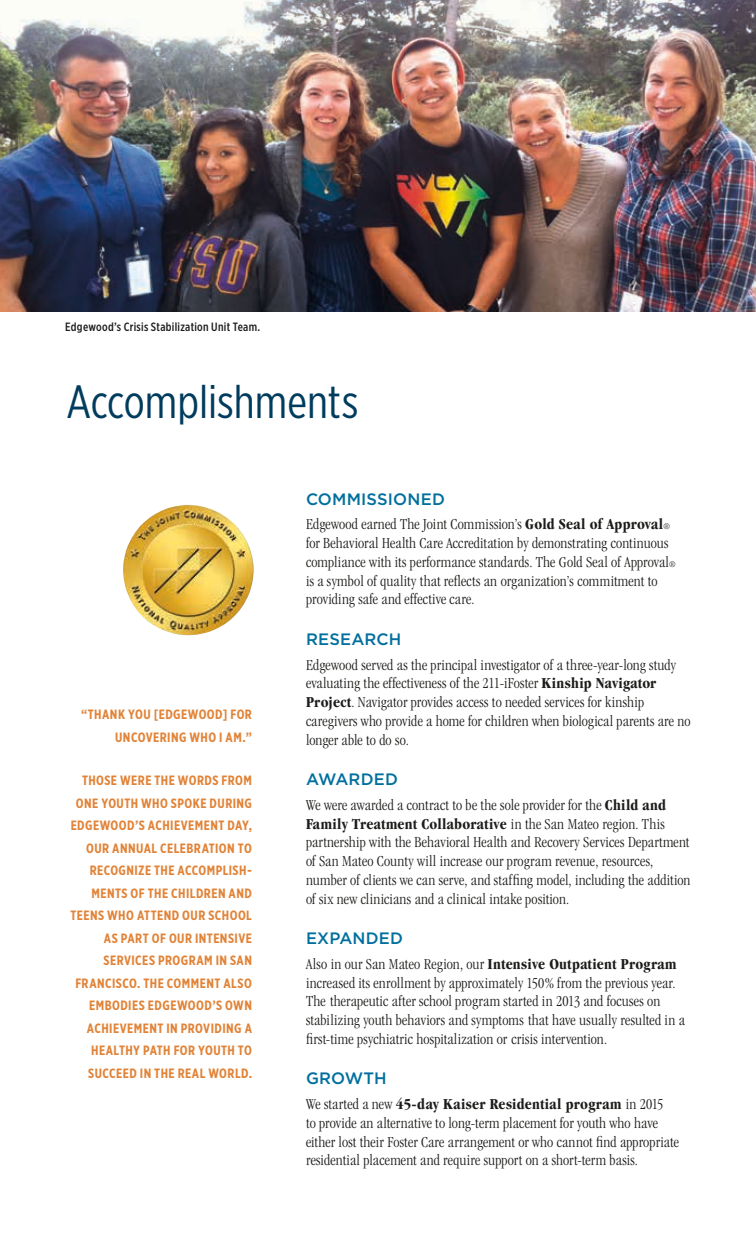
<style>
.page{position:relative;width:756px;height:1242px;background:#fff}
.page>*{position:absolute;margin:0;border:0;box-sizing:border-box;transform-origin:0 0}
.t1{font:46.5px "Gotham X Narrow";color:#003c5d}
.t2{font:500 16.5px "Gotham";letter-spacing:.01em;color:#006f9e}
.t3{font:300 condensed 15.75px/18.8px "Garamond";letter-spacing:.01em;color:#1c1c1a}
.t4{font:700 13.5px/22.5px "Gotham X Narrow";letter-spacing:.035em;color:#e18337;text-align:right}
.t5{font:500 12px "Gotham X Narrow";letter-spacing:.025em;color:#1c1c1a}
.s1{font-weight:700}
.s2{font-size:9px}
</style>
<div class="page">
<img style="left:0;top:0;width:756px;height:312px">
<img style="left:123px;top:505px;width:131px;height:130px">
<p class="t5" style="left:65px;top:319px;width:197px">Edgewood’s Crisis Stabilization Unit Team.</p>
<h1 class="t1" style="left:66px;top:374px;width:294px">Accomplishments</h1>
<p class="t4" style="left:81px;top:703px;width:172px">“THANK YOU [EDGEWOOD] FOR<br>UNCOVERING WHO I AM.”</p>
<p class="t4" style="left:70px;top:769px;width:183px">THOSE WERE THE WORDS FROM<br>ONE YOUTH WHO SPOKE DURING<br>EDGEWOOD’S ACHIEVEMENT DAY,<br>OUR ANNUAL CELEBRATION TO<br>RECOGNIZE THE ACCOMPLISH-<br>MENTS OF THE CHILDREN AND<br>TEENS WHO ATTEND OUR SCHOOL<br>AS PART OF OUR INTENSIVE<br>SERVICES PROGRAM IN SAN<br>FRANCISCO. THE COMMENT ALSO<br>EMBODIES EDGEWOOD’S OWN<br>ACHIEVEMENT IN PROVIDING A<br>HEALTHY PATH FOR YOUTH TO<br>SUCCEED IN THE REAL WORLD.</p>
<p class="t2" style="left:306px;top:488px;width:140px">COMMISSIONED</p>
<p class="t3" style="left:306px;top:515px;width:372px">Edgewood earned The Joint Commission’s <span class="s1">Gold Seal of Approval</span><span class="s2">® </span>for Behavioral Health Care Accreditation by demonstrating continuous compliance with its performance standards. The Gold Seal of Approval<span class="s2">® </span>is a symbol of quality that reflects an organization’s commitment to providing safe and effective care.</p>
<p class="t2" style="left:306px;top:628px;width:97px">RESEARCH</p>
<p class="t3" style="left:306px;top:655px;width:386px">Edgewood served as the principal investigator of a three-year-long study evaluating the effectiveness of the 211-iFoster <span class="s1">Kinship Navigator Project</span>. Navigator provides access to needed services for kinship caregivers who provide a home for children when biological parents are no longer able to do so.</p>
<p class="t2" style="left:306px;top:768px;width:93px">AWARDED</p>
<p class="t3" style="left:306px;top:796px;width:386px">We were awarded a contract to be the sole provider for the <span class="s1">Child and Family Treatment Collaborative</span> in the San Mateo region. This partnership with the Behavioral Health and Recovery Services Department of San Mateo County will increase our program revenue, resources, number of clients we can serve, and staffing model, including the addition of six new clinicians and a clinical intake position.</p>
<p class="t2" style="left:306px;top:927px;width:99px">EXPANDED</p>
<p class="t3" style="left:306px;top:955px;width:380px">Also in our San Mateo Region, our <span class="s1">Intensive Outpatient Program </span>increased its enrollment by approximately 150% from the previous year.<br>The therapeutic after school program started in 2013 and focuses on stabilizing youth behaviors and symptoms that have usually resulted in a first-time psychiatric hospitalization or crisis intervention.</p>
<p class="t2" style="left:306px;top:1068px;width:82px">GROWTH</p>
<p class="t3" style="left:306px;top:1095px;width:375px">We started a new <span class="s1">45-day Kaiser Residential program</span> in 2015<br>to provide an alternative to long-term placement for youth who have either lost their Foster Care arrangement or who cannot find appropriate residential placement and require support on a short-term basis.</p>
</div>
